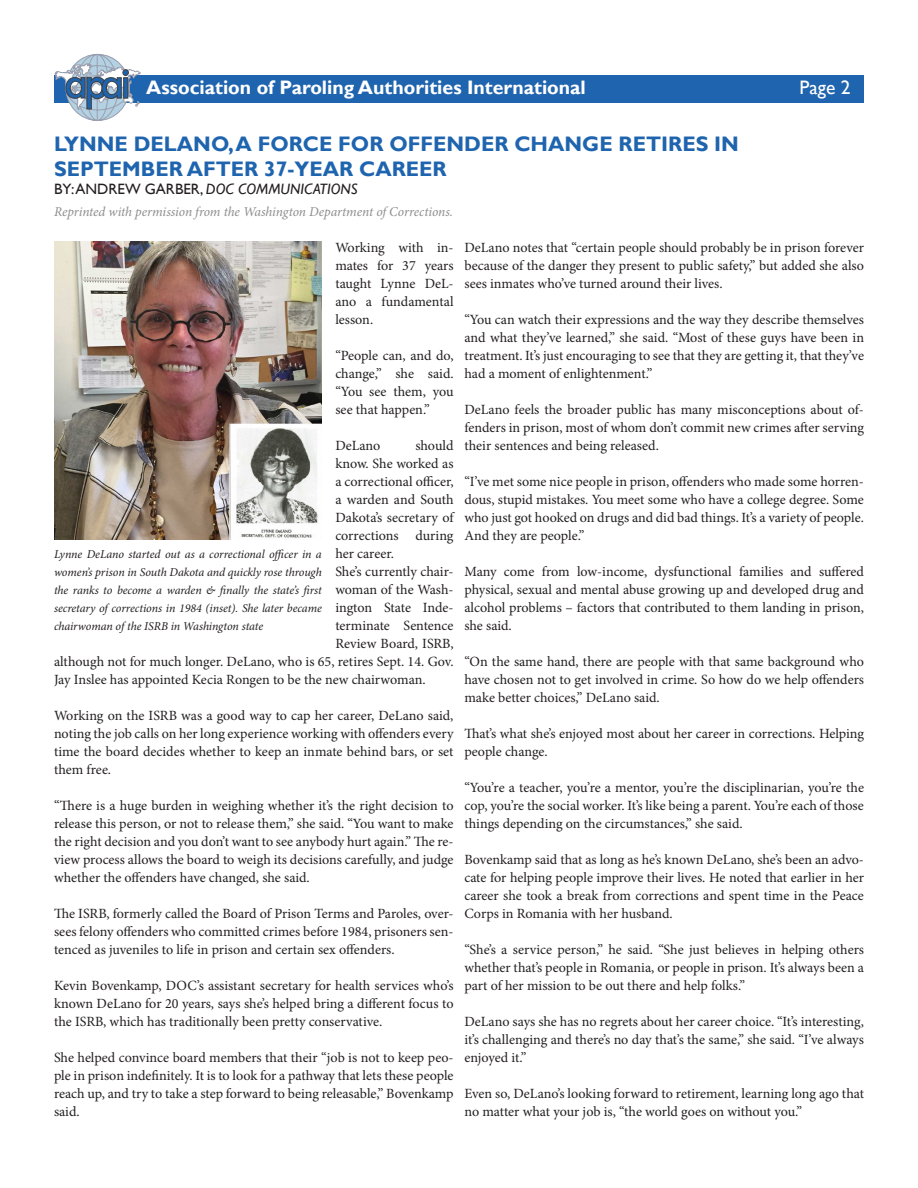
<style>
.page{position:relative;width:918px;height:1188px;background:#fff}
.page>*{position:absolute;margin:0;border:0;box-sizing:border-box;transform-origin:0 0}
.t1{font:700 21px "Gill Sans";color:#1f64ae}
.t2{font:700 19.5px "Gill Sans";color:#fff}
.t3{font:19.5px "Gill Sans";color:#fff}
.t4{font:italic 15px "Gill Sans";color:#231f20}
.t5{font:14.1px/18px "Minion Pro";letter-spacing:-.005em;color:#231f20;text-align:justify}
.t6{font:italic 13.5px "Minion Pro";letter-spacing:-.01em;color:#8e8d8f}
.t7{font:italic 12px/18px "Minion Pro";letter-spacing:-.01em;color:#231f20;text-align:justify}
.s1{font-style:normal}
</style>
<div class="page">
<div style="left:54px;top:75px;width:810px;height:27px;background:#1f64ae"></div>
<svg style="left:55px;top:54px;width:86px;height:67px"></svg>
<img style="left:54px;top:242px;width:268px;height:298px">
<p class="t2" style="left:146px;top:76px;width:441px">Association of Paroling Authorities International</p>
<p class="t3" style="left:799px;top:76px;width:53px">Page 2</p>
<p class="t1" style="left:54px;top:131px;width:686px">LYNNE DELANO, A FORCE FOR OFFENDER CHANGE RETIRES IN</p>
<p class="t1" style="left:54px;top:156px;width:394px">SEPTEMBER AFTER 37-YEAR CAREER</p>
<p class="t4" style="left:54px;top:180px;width:305px"><span class="s1">BY: ANDREW GARBER,</span> DOC COMMUNICATIONS</p>
<p class="t6" style="left:54px;top:202px;width:401px">Reprinted with permission from the Washington Department of Corrections.</p>
<p class="t5" style="left:335px;top:239px;width:120px">Working with in&shy;mates for 37 years taught Lynne DeL&shy;ano a fundamental lesson.</p>
<p class="t5" style="left:335px;top:347px;width:120px">“People can, and do, change,” she said. “You see them, you see that happen.”</p>
<p class="t5" style="left:335px;top:437px;width:47px">DeLano</p>
<p class="t5" style="left:464px;top:239px;width:401px">DeLano notes that “certain people should probably be in prison forever because of the danger they present to public safety,” but added she also sees inmates who’ve turned around their lives.</p>
<p class="t5" style="left:464px;top:311px;width:401px">“You can watch their expressions and the way they describe themselves and what they’ve learned,” she said. “Most of these guys have been in treatment. It’s just encouraging to see that they are getting it, that they’ve had a moment of enlightenment.”</p>
<p class="t5" style="left:464px;top:401px;width:401px">DeLano feels the broader public has many misconceptions about of&shy;fenders in prison, most of whom don’t commit new crimes after serving their sentences and being released.</p>
<p class="t5" style="left:464px;top:473px;width:401px">“I’ve met some nice people in prison, offenders who made some horren&shy;dous, stupid mistakes. You meet some who have a college degree. Some who just got hooked on drugs and did bad things. It’s a variety of people.<br>And they are people.”</p>
<p class="t5" style="left:464px;top:563px;width:401px">Many come from low-income, dysfunctional families and suffered physical, sexual and mental abuse growing up and developed drug and alcohol problems – factors that contributed to them landing in prison, she said.</p>
<p class="t5" style="left:464px;top:653px;width:401px">“On the same hand, there are people with that same background who have chosen not to get involved in crime. So how do we help offenders make better choices,” DeLano said.</p>
<p class="t5" style="left:464px;top:725px;width:401px">That’s what she’s enjoyed most about her career in corrections. Helping people change.</p>
<p class="t5" style="left:464px;top:779px;width:401px">“You’re a teacher, you’re a mentor, you’re the disciplinarian, you’re the cop, you’re the social worker. It’s like being a parent. You’re each of those things depending on the circumstances,” she said.</p>
<p class="t5" style="left:464px;top:851px;width:401px">Bovenkamp said that as long as he’s known DeLano, she’s been an advo&shy;cate for helping people improve their lives. He noted that earlier in her career she took a break from corrections and spent time in the Peace Corps in Romania with her husband.</p>
<p class="t5" style="left:464px;top:941px;width:401px">“She’s a service person,” he said. “She just believes in helping others whether that’s people in Romania, or people in prison. It’s always been a part of her mission to be out there and help folks.”</p>
<p class="t5" style="left:464px;top:1013px;width:401px">DeLano says she has no regrets about her career choice. “It’s interesting, it’s challenging and there’s no day that’s the same,” she said. “I’ve always enjoyed it.”</p>
<p class="t5" style="left:464px;top:1085px;width:401px">Even so, DeLano’s looking forward to retirement, learning long ago that no matter what your job is, “the world goes on without you.”</p>
<p class="t5" style="left:335px;top:437px;width:120px;text-indent:80px">should know. She worked as a correctional officer, a warden and South Dakota’s secretary of corrections during her career.</p>
<p class="t5" style="left:335px;top:563px;width:120px">She’s currently chair-</p>
<p class="t5" style="left:335px;top:581px;width:120px">woman of the Wash-</p>
<p class="t5" style="left:335px;top:599px;width:120px">ington State Inde-</p>
<p class="t5" style="left:335px;top:617px;width:120px">terminate Sentence</p>
<p class="t5" style="left:335px;top:635px;width:120px">Review Board, ISRB,</p>
<p class="t5" style="left:54px;top:653px;width:401px">although not for much longer. DeLano, who is 65, retires Sept. 14. Gov.</p>
<p class="t5" style="left:54px;top:671px;width:373px">Jay Inslee has appointed Kecia Rongen to be the new chairwoman.</p>
<p class="t5" style="left:54px;top:707px;width:401px">Working on the ISRB was a good way to cap her career, DeLano said, noting the job calls on her long experience working with offenders every time the board decides whether to keep an inmate behind bars, or set them free.</p>
<p class="t5" style="left:54px;top:797px;width:401px">“There is a huge burden in weighing whether it’s the right decision to release this person, or not to release them,” she said. “You want to make the right decision and you don’t want to see anybody hurt again.” The re&shy;view process allows the board to weigh its decisions carefully, and judge whether the offenders have changed, she said.</p>
<p class="t5" style="left:54px;top:905px;width:401px">The ISRB, formerly called the Board of Prison Terms and Paroles, over&shy;sees felony offenders who committed crimes before 1984, prisoners sen&shy;tenced as juveniles to life in prison and certain sex offenders.</p>
<p class="t5" style="left:54px;top:977px;width:401px">Kevin Bovenkamp, DOC’s assistant secretary for health services who’s known DeLano for 20 years, says she’s helped bring a different focus to the ISRB, which has traditionally been pretty conservative.</p>
<p class="t5" style="left:54px;top:1049px;width:401px">She helped convince board members that their “job is not to keep peo&shy;ple in prison indefinitely. It is to look for a pathway that lets these people reach up, and try to take a step forward to being releasable,” Bovenkamp said.</p>
<p class="t7" style="left:54px;top:545px;width:269px">Lynne DeLano started out as a correctional officer in a women’s prison in South Dakota and quickly rose through the ranks to become a warden &amp; finally the state’s first secretary of corrections in 1984 (inset). She later became chairwoman of the ISRB in Washington state</p>
</div>
